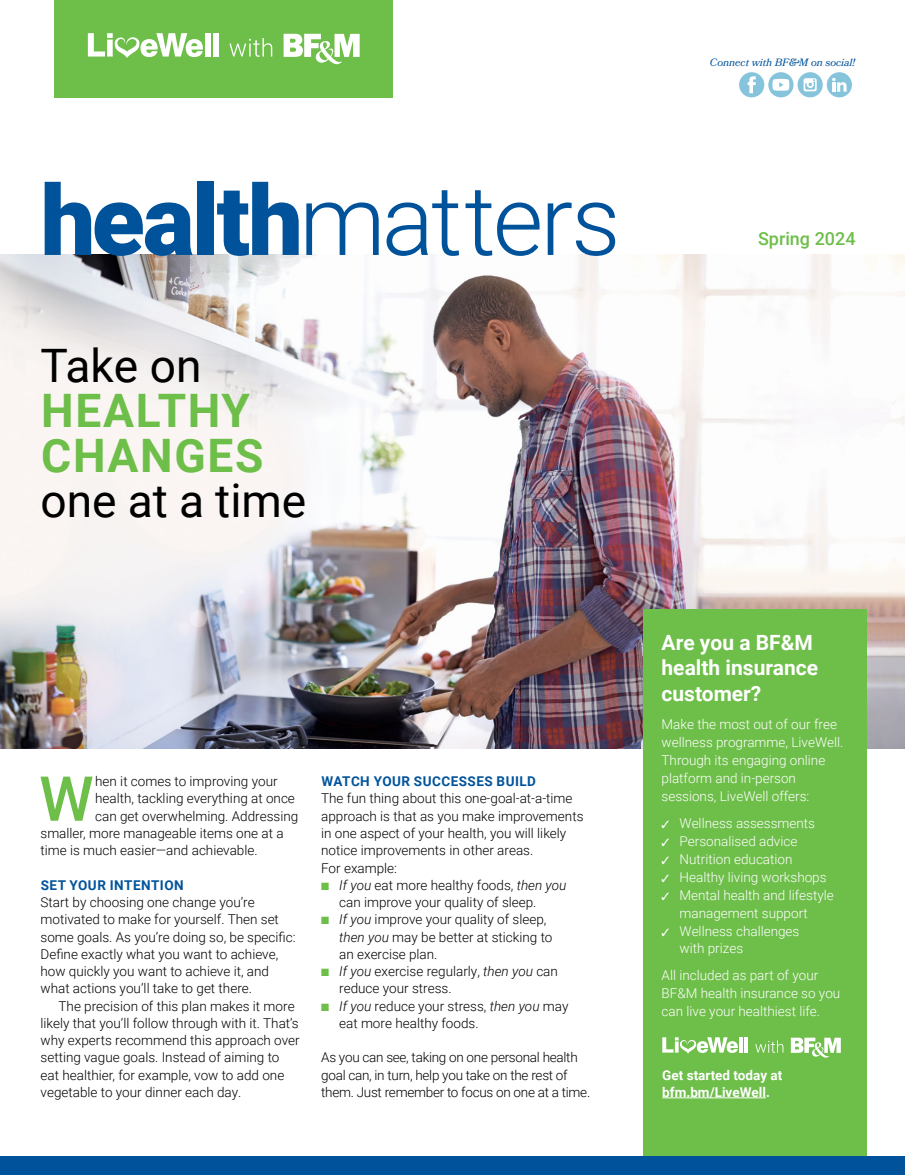
<style>
.page{position:relative;width:905px;height:1175px;background:#fff}
.page>*{position:absolute;margin:0;border:0;box-sizing:border-box;transform-origin:0 0}
.t1{font:300 97.5px "Roboto";letter-spacing:-.03em;color:#00539b}
.t2{font:500 62.1px "Roboto";color:#6ebe4a}
.t3{font:46.05px "Roboto";color:#000}
.t4{font:700 46.05px/44.7px "Roboto";letter-spacing:.035em;color:#6ebe4a}
.t5{font:700 21px/25.5px "Roboto";color:#fff}
.t6{font:500 18px "Roboto";color:#6ebe4a}
.t7{font:300 13.5px/17.2px "Roboto";color:#000}
.t8{font:300 13.5px/18px "Roboto";color:#fff}
.t9{font:300 13.5px/17.2px "Roboto";letter-spacing:-.02em;color:#000}
.t10{font:700 13.5px "Roboto";letter-spacing:.035em;color:#00539b}
.t11{font:700 13.5px/17.2px "Roboto";color:#fff}
.t12{font:italic 10.65px "Bookmania";color:#00539b}
.s1{font-weight:900}
.s2{color:#6ebe4a}
.s3{font-style:italic}
</style>
<div class="page">
<img style="left:0;top:255px;width:904px;height:493px">
<div style="left:54px;top:0;width:339px;height:97px;background:#6ebe4a"></div>
<svg style="left:88px;top:33px;width:115px;height:25px"></svg>
<div style="left:205px;top:33px;width:6px;height:24px;background:#fff"></div>
<div style="left:213px;top:33px;width:5px;height:24px;background:#fff"></div>
<svg style="left:229px;top:38px;width:43px;height:19px"></svg>
<svg style="left:283px;top:34px;width:76px;height:30px"></svg>
<div style="left:739px;top:72px;width:25px;height:25px;background:#86c4dc;border-radius:50%"></div>
<svg style="left:747px;top:76px;width:8px;height:17px"></svg>
<div style="left:826px;top:72px;width:25px;height:25px;background:#86c4dc;border-radius:50%"></div>
<svg style="left:832px;top:78px;width:14px;height:14px"></svg>
<div style="left:797px;top:72px;width:25px;height:25px;background:#86c4dc;border-radius:50%"></div>
<svg style="left:803px;top:78px;width:13px;height:13px"></svg>
<div style="left:768px;top:72px;width:25px;height:25px;background:#86c4dc;border-radius:50%"></div>
<svg style="left:772px;top:79px;width:17px;height:12px"></svg>
<div style="left:643px;top:609px;width:224px;height:565px;background:#6ebe4a"></div>
<svg style="left:662px;top:1037px;width:75px;height:16px"></svg>
<hr style="left:739px;top:1037px;width:4px;height:15px;background:#fff">
<hr style="left:744px;top:1037px;width:4px;height:15px;background:#fff">
<svg style="left:755px;top:1040px;width:28px;height:12px"></svg>
<svg style="left:790px;top:1037px;width:50px;height:20px"></svg>
<hr style="left:662px;top:1097px;width:104px;height:1px;background:#fff">
<div style="left:0;top:1156px;width:904px;height:18px;background:#00539b"></div>
<h1 class="t1" style="left:40px;top:152px;width:581px"><span class="s1">health</span>matters</h1>
<h3 class="t3" style="left:40px;top:334px;width:163px">Take on</h3>
<h3 class="t4" style="left:41px;top:387px;width:224px">HEALTHY<br>CHANGES</h3>
<h3 class="t3" style="left:40px;top:468px;width:267px">one at a time</h3>
<p class="t12" style="left:710px;top:56px;width:147px">Connect with BF&amp;M on social!</p>
<h3 class="t6" style="left:758px;top:226px;width:99px">Spring 2024</h3>
<h2 class="t2" style="left:39px;top:755px;width:56px">W</h2>
<p class="t7" style="left:95px;top:772px;width:184px">hen it comes to improving your</p>
<p class="t7" style="left:95px;top:789px;width:201px">health, tackling everything at once</p>
<p class="t7" style="left:95px;top:806px;width:205px">can get overwhelming. Addressing</p>
<p class="t7" style="left:40px;top:824px;width:245px">smaller, more manageable items one at a</p>
<p class="t7" style="left:40px;top:841px;width:219px">time is much easier—and achievable.</p>
<p class="t10" style="left:41px;top:875px;width:144px">SET YOUR INTENTION</p>
<p class="t7" style="left:40px;top:893px;width:256px">Start by choosing one change you’re motivated to make for yourself. Then set some goals. As you’re doing so, be specific:<br>Define exactly what you want to achieve, how quickly you want to achieve it, and what actions you’ll take to get there.</p>
<p class="t7" style="left:40px;top:996px;width:261px;text-indent:18px">The precision of this plan makes it more likely that you’ll follow through with it. That’s why experts recommend this approach over setting vague goals. Instead of aiming to eat healthier, for example, vow to add one vegetable to your dinner each day.</p>
<p class="t10" style="left:321px;top:772px;width:216px">WATCH YOUR SUCCESSES BUILD</p>
<p class="t7" style="left:321px;top:789px;width:264px">The fun thing about this one-goal-at-a-time approach is that as you make improvements in one aspect of your health, you will likely notice improvements in other areas.<br>For example:</p>
<p class="t7" style="left:339px;top:875px;width:229px;text-indent:-18px"><span class="s2">■</span> <span class="s3">If you</span> eat more healthy foods, <span class="s3">then you </span>can improve your quality of sleep.</p>
<p class="t7" style="left:339px;top:910px;width:215px;text-indent:-18px"><span class="s2">■</span> <span class="s3">If you</span> improve your quality of sleep, <span class="s3">then you</span> may be better at sticking to an exercise plan.</p>
<p class="t7" style="left:339px;top:962px;width:220px;text-indent:-18px"><span class="s2">■</span> <span class="s3">If you</span> exercise regularly, <span class="s3">then you</span> can reduce your stress.</p>
<p class="t7" style="left:339px;top:996px;width:231px;text-indent:-18px"><span class="s2">■</span> <span class="s3">If you</span> reduce your stress, <span class="s3">then you</span> may eat more healthy foods.</p>
<p class="t9" style="left:321px;top:1048px;width:270px">As you can see, taking on one personal health goal can, in turn, help you take on the rest of them. Just remember to focus on one at a time.</p>
<h3 class="t5" style="left:661px;top:628px;width:158px">Are you a BF&amp;M health insurance customer?</h3>
<p class="t8" style="left:661px;top:715px;width:183px">Make the most out of our free wellness programme, LiveWell.<br>Through its engaging online platform and in-person sessions, LiveWell offers:</p>
<p class="t8" style="left:661px;top:814px;width:155px">✓ Wellness assessments</p>
<p class="t8" style="left:661px;top:832px;width:137px">✓ Personalised advice</p>
<p class="t8" style="left:661px;top:850px;width:132px">✓ Nutrition education</p>
<p class="t8" style="left:661px;top:868px;width:166px">✓ Healthy living workshops</p>
<p class="t8" style="left:661px;top:886px;width:174px;line-height:17.2px;text-align:center">✓ Mental health and lifestyle management support</p>
<p class="t8" style="left:679px;top:921px;width:121px;line-height:17.2px;text-indent:-18px">✓ Wellness challenges with prizes</p>
<p class="t8" style="left:661px;top:965px;width:180px">All included as part of your<br>BF&amp;M health insurance so you can live your healthiest life.</p>
<p class="t11" style="left:662px;top:1065px;width:122px">Get started today at bfm.bm/LiveWell.</p>
</div>
